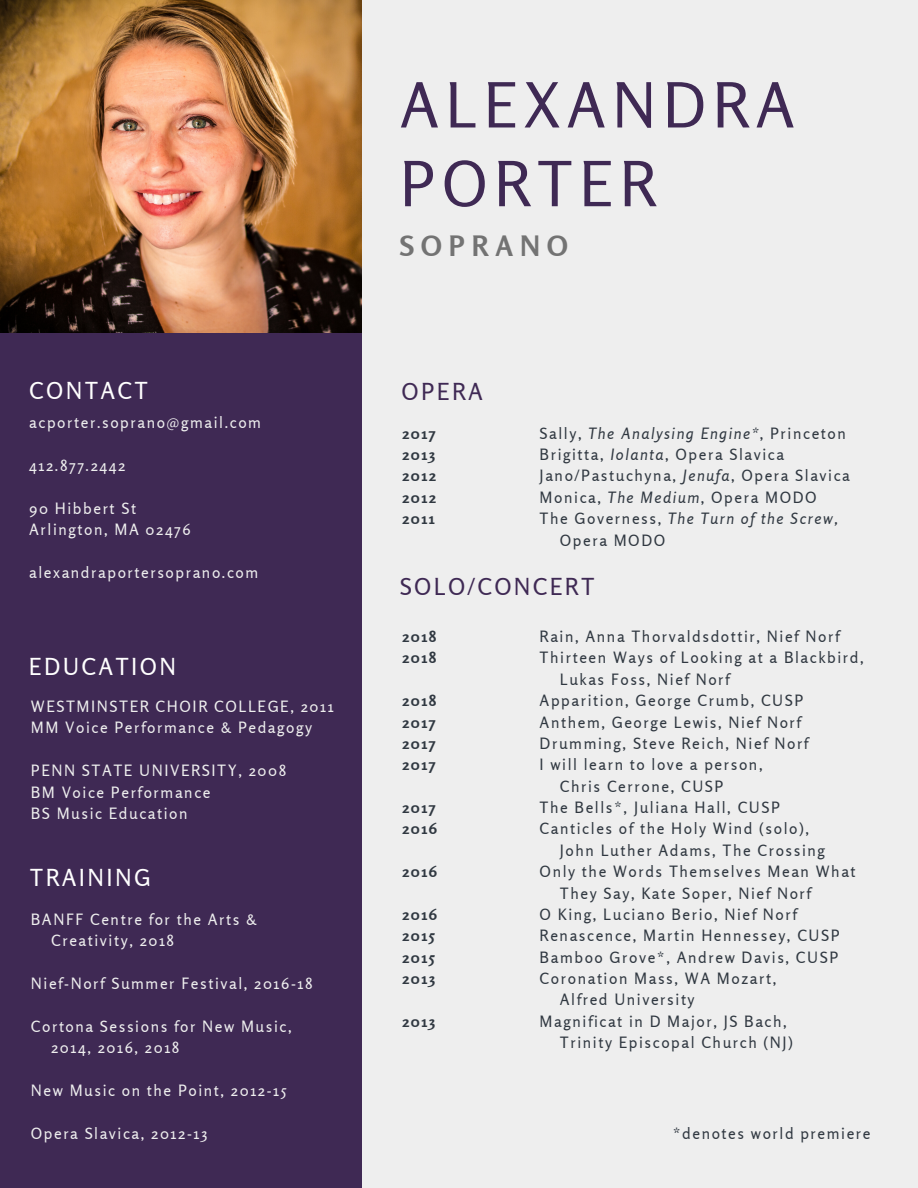
<style>
.page{position:relative;width:918px;height:1188px;background:#eee}
.page>*{position:absolute;margin:0;border:0;box-sizing:border-box;transform-origin:0 0}
.t1{font:62.25px/78.8px "Rosario";letter-spacing:.1em;color:#3f2954}
.t2{font:700 28.05px "Rosario";letter-spacing:.25em;color:#737373}
.t3{font:23.4px "Rosario";letter-spacing:.1em;color:#fff}
.t4{font:23.4px "Rosario";letter-spacing:.1em;color:#3f2954}
.t5{font:15.6px "Rosario";letter-spacing:.1em;color:#303841}
.t6{font:15.6px/21.3px "Rosario";letter-spacing:.1em;color:#eee}
.t7{font:700 15.6px/21.3px "Rosario";letter-spacing:.1em;color:#303841}
.t8{font:italic 15.6px "Rosario";letter-spacing:.1em;color:#303841}
.s1{font-style:normal}
.s2{font-style:italic}
</style>
<div class="page">
<div style="left:0;top:0;width:361px;height:1188px;background:#3f2954"></div>
<img style="left:0;top:0;width:361px;height:333px">
<h3 class="t3" style="left:29px;top:376px;width:120px">CONTACT</h3>
<p class="t6" style="left:29px;top:412px;width:233px">acporter.soprano@gmail.com</p>
<p class="t6" style="left:29px;top:454px;width:98px">412.877.2442</p>
<p class="t6" style="left:29px;top:497px;width:163px">90 Hibbert St<br>Arlington, MA 02476</p>
<p class="t6" style="left:29px;top:561px;width:231px">alexandraportersoprano.com</p>
<h3 class="t3" style="left:29px;top:652px;width:149px">EDUCATION</h3>
<p class="t6" style="left:31px;top:696px;width:304px">WESTMINSTER CHOIR COLLEGE, 2011<br>MM Voice Performance &amp; Pedagogy</p>
<p class="t6" style="left:31px;top:760px;width:257px">PENN STATE UNIVERSITY, 2008<br>BM Voice Performance<br>BS Music Education</p>
<h3 class="t3" style="left:30px;top:863px;width:122px">TRAINING</h3>
<p class="t6" style="left:51px;top:908px;width:207px;text-indent:-20px">BANFF Centre for the Arts &amp;<br>Creativity, 2018</p>
<p class="t6" style="left:31px;top:972px;width:283px">Nief-Norf Summer Festival, 2016-18</p>
<p class="t6" style="left:51px;top:1015px;width:242px;text-indent:-20px">Cortona Sessions for New Music,<br>2014, 2016, 2018</p>
<p class="t6" style="left:31px;top:1079px;width:257px">New Music on the Point, 2012-15</p>
<p class="t6" style="left:31px;top:1122px;width:178px">Opera Slavica, 2012-13</p>
<h1 class="t1" style="left:400px;top:65px;width:396px">ALEXANDRA<br>PORTER</h1>
<h2 class="t2" style="left:400px;top:229px;width:170px">SOPRANO</h2>
<h3 class="t4" style="left:402px;top:377px;width:83px">OPERA</h3>
<p class="t7" style="left:402px;top:422px;width:36px;text-align:justify">2017<br>2013<br>2012<br>2012<br>2011</p>
<p class="t8" style="left:540px;top:423px;width:308px"><span class="s1">Sally,</span> The Analysing Engine*<span class="s1">, Princeton</span></p>
<p class="t5" style="left:540px;top:445px;width:246px">Brigitta, <span class="s2">Iolanta</span>, Opera Slavica</p>
<p class="t5" style="left:540px;top:466px;width:312px">Jano/Pastuchyna, <span class="s2">Jenufa</span>, Opera Slavica</p>
<p class="t5" style="left:540px;top:488px;width:278px">Monica, <span class="s2">The Medium</span>, Opera MODO</p>
<p class="t8" style="left:540px;top:509px;width:300px"><span class="s1">The Governess,</span> The Turn of the Screw,</p>
<p class="t5" style="left:560px;top:530px;width:107px">Opera MODO</p>
<h3 class="t4" style="left:400px;top:573px;width:196px">SOLO/CONCERT</h3>
<p class="t7" style="left:402px;top:626px;width:36px">2018<br>2018</p>
<p class="t7" style="left:402px;top:690px;width:36px;text-align:justify">2018<br>2017<br>2017<br>2017</p>
<p class="t7" style="left:402px;top:797px;width:37px">2017<br>2016</p>
<p class="t7" style="left:402px;top:861px;width:37px">2016</p>
<p class="t7" style="left:402px;top:903px;width:37px">2016<br>2015<br>2015<br>2013</p>
<p class="t7" style="left:402px;top:1010px;width:35px">2013</p>
<p class="t5" style="left:540px;top:627px;width:301px">Rain, Anna Thorvaldsdottir, Nief Norf</p>
<p class="t5" style="left:540px;top:648px;width:326px">Thirteen Ways of Looking at a Blackbird,</p>
<p class="t5" style="left:560px;top:670px;width:171px">Lukas Foss, Nief Norf</p>
<p class="t5" style="left:540px;top:691px;width:265px">Apparition, George Crumb, CUSP</p>
<p class="t5" style="left:540px;top:712px;width:263px">Anthem, George Lewis, Nief Norf</p>
<p class="t5" style="left:540px;top:734px;width:270px">Drumming, Steve Reich, Nief Norf</p>
<p class="t5" style="left:540px;top:755px;width:225px">I will learn to love a person,</p>
<p class="t5" style="left:560px;top:776px;width:165px">Chris Cerrone, CUSP</p>
<p class="t5" style="left:540px;top:798px;width:242px">The Bells*, Juliana Hall, CUSP</p>
<p class="t5" style="left:540px;top:819px;width:271px">Canticles of the Holy Wind (solo),</p>
<p class="t5" style="left:560px;top:841px;width:267px">John Luther Adams, The Crossing</p>
<p class="t5" style="left:540px;top:862px;width:318px">Only the Words Themselves Mean What</p>
<p class="t5" style="left:560px;top:883px;width:253px">They Say, Kate Soper, Nief Norf</p>
<p class="t5" style="left:540px;top:905px;width:259px">O King, Luciano Berio, Nief Norf</p>
<p class="t5" style="left:540px;top:926px;width:302px">Renascence, Martin Hennessey, CUSP</p>
<p class="t5" style="left:540px;top:947px;width:300px">Bamboo Grove*, Andrew Davis, CUSP</p>
<p class="t5" style="left:540px;top:969px;width:238px">Coronation Mass, WA Mozart,</p>
<p class="t5" style="left:560px;top:990px;width:136px">Alfred University</p>
<p class="t5" style="left:540px;top:1012px;width:249px">Magnificat in D Major, JS Bach,</p>
<p class="t5" style="left:560px;top:1033px;width:235px">Trinity Episcopal Church (NJ)</p>
<p class="t5" style="left:673px;top:1123px;width:199px">*denotes world premiere</p>
</div>
